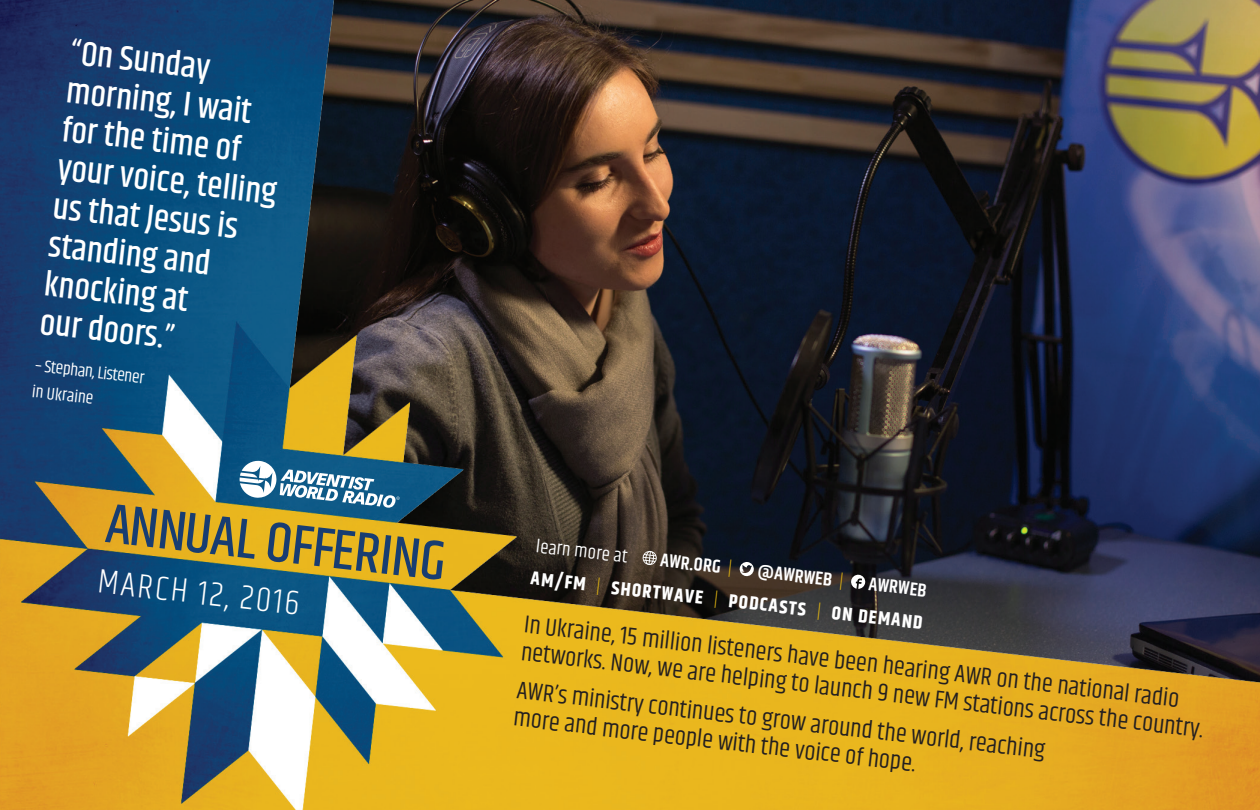
<style>
.page{position:relative;width:1260px;height:810px;background:#fff}
.page>*{position:absolute;margin:0;border:0;box-sizing:border-box;transform-origin:0 0}
.t1{font:500 57px "Khand";color:#183d71}
.t2{font:500 35px/38.8px "Khand";color:#fff}
.t3{font:300 35px "Khand";color:#fff}
.t4{font:25px/27.8px "Khand";color:#231f20}
.t5{font:700 18.75px "Khand";color:#fff}
.t6{font:600 18.75px "Khand";color:#fff}
.t7{font:18.75px "Khand";color:#fff}
.t8{font:17.5px/26px "Khand";color:#fff}
.s1{font-weight:300;color:#ebbc10}
</style>
<div class="page">
<img style="left:0;top:0;width:1260px;height:810px">
<svg style="left:240px;top:460px;width:160px;height:48px"></svg>
<svg style="left:642px;top:551px;width:15px;height:14px"></svg>
<svg style="left:739px;top:562px;width:15px;height:15px"></svg>
<svg style="left:851px;top:574px;width:15px;height:15px"></svg>
<h2 class="t2" style="left:70px;top:35px;width:223px;rotate:6deg">“On Sunday morning, I wait for the time of your voice, telling us that Jesus is standing and knocking at<br>our doors.”</h2>
<p class="t8" style="left:36px;top:354px;width:112px;rotate:6deg">– Stephan, Listener in Ukraine</p>
<h1 class="t1" style="left:110px;top:489px;width:343px;rotate:6deg">ANNUAL OFFERING</h1>
<p class="t7" style="left:537px;top:535px;width:93px;rotate:6deg">learn more at</p>
<p class="t6" style="left:662px;top:548px;width:74px;rotate:6deg">AWR.ORG <span class="s1">|</span></p>
<p class="t6" style="left:759px;top:559px;width:88px;rotate:6deg">@AWRWEB <span class="s1">|</span></p>
<h2 class="t3" style="left:101px;top:559px;width:204px;rotate:7deg">MARCH 12, 2016</h2>
<p class="t5" style="left:532px;top:567px;width:396px;rotate:6deg">AM/FM <span class="s1">|</span> SHORTWAVE <span class="s1">|</span> PODCASTS <span class="s1">|</span> ON DEMAND</p>
<p class="t6" style="left:870px;top:572px;width:60px;rotate:6deg">AWRWEB</p>
<p class="t4" style="left:525px;top:614px;width:688px;rotate:6deg">In Ukraine, 15 million listeners have been hearing AWR on the national radio networks. Now, we are helping to launch 9 new FM stations across the country.</p>
<p class="t4" style="left:518px;top:680px;width:533px;line-height:27px;rotate:6deg">AWR’s ministry continues to grow around the world, reaching more and more people with the voice of hope.</p>
</div>
